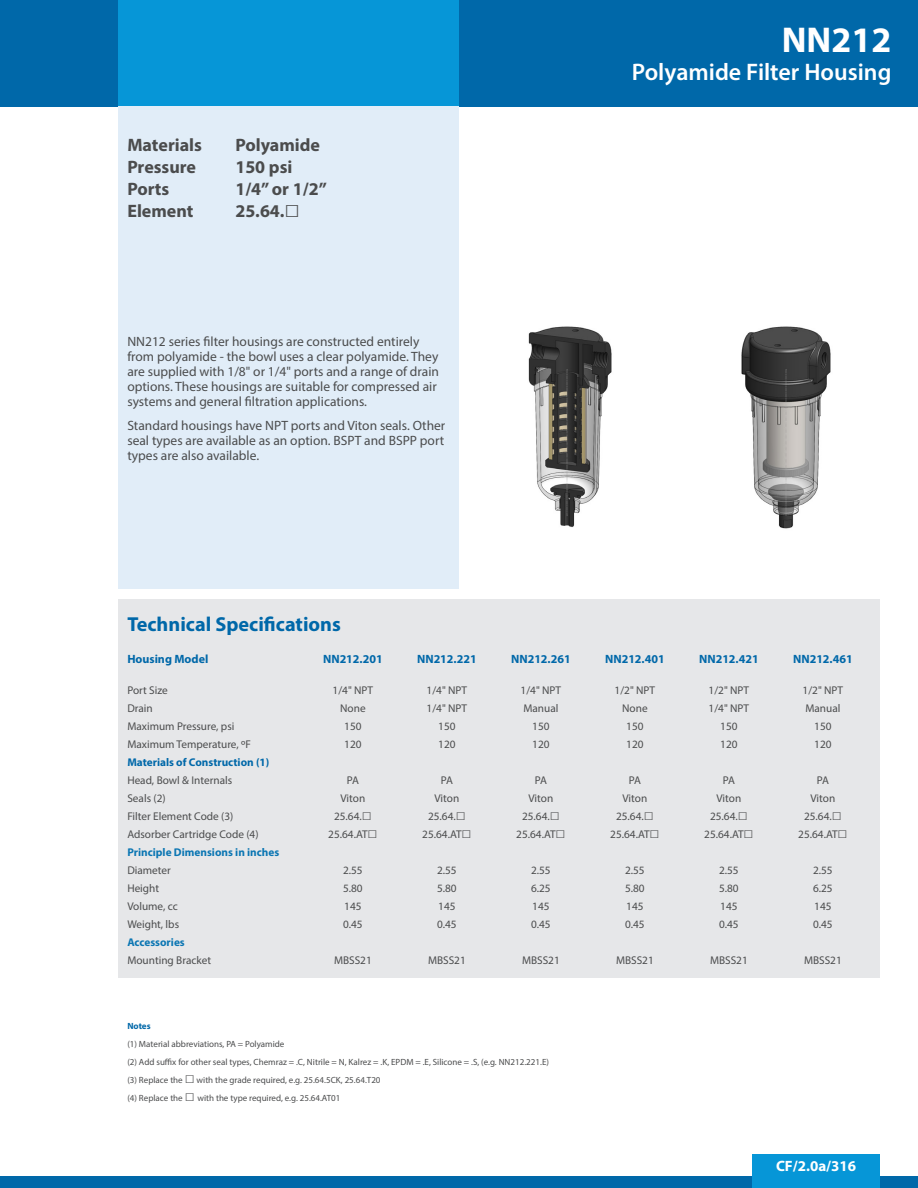
<style>
.page{position:relative;width:918px;height:1188px;background:#fff}
.page>*{position:absolute;margin:0;border:0;box-sizing:border-box;transform-origin:0 0}
.t1{font:700 36px "Myriad Pro";color:#fff}
.t2{font:600 24px "Myriad Pro";color:#fff}
.t3{font:700 20.25px "Myriad Pro";color:#0068a9}
.t4{font:700 18px "Myriad Pro";color:#4b4c4d}
.t5{font:700 15px "Myriad Pro";color:#fff}
.t6{font:13.5px/15px "Myriad Pro";color:#4b4c4d}
.t7{font:700 12px "Myriad Pro";color:#0068a9}
.t8{font:11.25px/18px "Myriad Pro";color:#4b4c4d;text-align:center}
.t9{font:700 11.25px "Myriad Pro";color:#0b76b3}
.t10{font:9px/18px "Myriad Pro";color:#4b4c4d}
.t11{font:700 9px "Myriad Pro";color:#0068a9}
.s1{font-family:"Trebuchet MS";font-size:25.5px}
.s2{font-size:12px}
.s3{font-weight:700;color:#0068a9}
.s4{font-family:"Trebuchet MS";font-weight:700;font-size:16.5px}
.s5{font-family:"Trebuchet MS";font-size:16.5px}
</style>
<div class="page">
<div style="left:0;top:0;width:918px;height:106px;background:#0068a9"></div>
<div style="left:119px;top:0;width:340px;height:106px;background:#0696d7"></div>
<div style="left:119px;top:106px;width:340px;height:482px;background:#e1edf8"></div>
<div style="left:0;top:1176px;width:918px;height:12px;background:#0068a9"></div>
<div style="left:752px;top:1154px;width:128px;height:34px;background:#0696d7"></div>
<div style="left:119px;top:599px;width:761px;height:379px;background:#e6e7e9"></div>
<img style="left:528px;top:326px;width:84px;height:201px">
<img style="left:741px;top:326px;width:90px;height:203px">
<h3 class="t4" style="left:127px;top:134px;width:76px">Materials</h3>
<h3 class="t4" style="left:235px;top:134px;width:86px">Polyamide</h3>
<h3 class="t4" style="left:127px;top:155px;width:70px">Pressure</h3>
<h3 class="t4" style="left:235px;top:155px;width:59px">150 psi</h3>
<h3 class="t4" style="left:127px;top:177px;width:44px">Ports</h3>
<h3 class="t4" style="left:235px;top:177px;width:93px">1/4” or 1/2”</h3>
<h3 class="t4" style="left:127px;top:199px;width:68px">Element</h3>
<h3 class="t4" style="left:235px;top:199px;width:66px">25.64.<span class="s1">□</span></h3>
<p class="t6" style="left:127px;top:334px;width:313px">NN212 series filter housings are constructed entirely from polyamide - the bowl uses a clear polyamide. They are supplied with 1/8" or 1/4" ports and a range of drain options. These housings are suitable for compressed air systems and general filtration applications.</p>
<p class="t6" style="left:127px;top:418px;width:320px;text-align:justify">Standard housings have NPT ports and Viton seals. Other seal types are available as an option. BSPT and BSPP port types are also available.</p>
<h1 class="t1" style="left:782px;top:17px;width:111px">NN212</h1>
<h2 class="t2" style="left:632px;top:57px;width:261px">Polyamide Filter Housing</h2>
<h3 class="t3" style="left:127px;top:611px;width:215px">Technical Specifications</h3>
<p class="t7" style="left:127px;top:651px;width:83px">Housing Model</p>
<p class="t8" style="left:127px;top:681px;width:144px;text-align:left">Port Size<br>Drain<br>Maximum Pressure, psi<br>Maximum Temperature, <span class="s2">o</span>F<br><span class="s3">Materials of Construction (1)</span></p>
<p class="t8" style="left:127px;top:771px;width:133px;text-align:left">Head, Bowl &amp; Internals<br>Seals (2)<br>Filter Element Code (3)<br>Adsorber Cartridge Code (4)</p>
<p class="t9" style="left:127px;top:845px;width:154px">Principle Dimensions in inches</p>
<p class="t8" style="left:127px;top:861px;width:53px;text-align:left">Diameter<br>Height<br>Volume, cc<br>Weight, lbs</p>
<p class="t9" style="left:127px;top:935px;width:59px">Accessories</p>
<p class="t8" style="left:127px;top:951px;width:85px">Mounting Bracket</p>
<p class="t7" style="left:323px;top:651px;width:61px">NN212.201</p>
<p class="t8" style="left:333px;top:681px;width:42px">1/4" NPT<br>None<br>150<br>120</p>
<p class="t8" style="left:328px;top:771px;width:51px">PA<br>Viton<br>25.64.<span class="s4">□<br></span>25.64.AT<span class="s4">□</span></p>
<p class="t8" style="left:343px;top:861px;width:21px;text-align:justify">2.55<br>5.80<br>145<br>0.45</p>
<p class="t8" style="left:334px;top:951px;width:39px">MBSS21</p>
<p class="t7" style="left:417px;top:651px;width:61px">NN212.221</p>
<p class="t8" style="left:427px;top:681px;width:42px">1/4" NPT<br>1/4" NPT<br>150<br>120</p>
<p class="t8" style="left:422px;top:771px;width:51px">PA<br>Viton<br>25.64.<span class="s4">□<br></span>25.64.AT<span class="s4">□</span></p>
<p class="t8" style="left:437px;top:861px;width:21px;text-align:justify">2.55<br>5.80<br>145<br>0.45</p>
<p class="t8" style="left:428px;top:951px;width:39px">MBSS21</p>
<p class="t7" style="left:511px;top:651px;width:61px">NN212.261</p>
<p class="t8" style="left:521px;top:681px;width:42px">1/4" NPT<br>Manual<br>150<br>120</p>
<p class="t8" style="left:516px;top:771px;width:51px">PA<br>Viton<br>25.64.<span class="s4">□<br></span>25.64.AT<span class="s4">□</span></p>
<p class="t8" style="left:531px;top:861px;width:21px;text-align:justify">2.55<br>6.25<br>145<br>0.45</p>
<p class="t8" style="left:522px;top:951px;width:39px">MBSS21</p>
<p class="t11" style="left:127px;top:1020px;width:25px">Notes</p>
<p class="t10" style="left:127px;top:1035px;width:423px">(1) Material abbreviations, PA = Polyamide<br>(2) Add suffix for other seal types, Chemraz = .C, Nitrile = N, Kalrez = .K, EPDM = .E, Silicone = .S, (e.g. NN212.221.E) (3) Replace the <span class="s4">□</span> with the grade required, e.g. 25.64.5CK, 25.64.T20<br>(4) Replace the <span class="s5">□</span> with the type required, e.g. 25.64.AT01</p>
<p class="t7" style="left:605px;top:651px;width:61px">NN212.401</p>
<p class="t8" style="left:615px;top:681px;width:42px">1/2" NPT<br>None<br>150<br>120</p>
<p class="t8" style="left:610px;top:771px;width:51px">PA<br>Viton<br>25.64.<span class="s4">□<br></span>25.64.AT<span class="s4">□</span></p>
<p class="t8" style="left:625px;top:861px;width:21px;text-align:justify">2.55<br>5.80<br>145<br>0.45</p>
<p class="t8" style="left:616px;top:951px;width:39px">MBSS21</p>
<p class="t7" style="left:699px;top:651px;width:61px">NN212.421</p>
<p class="t8" style="left:709px;top:681px;width:42px">1/2" NPT<br>1/4" NPT<br>150<br>120</p>
<p class="t8" style="left:704px;top:771px;width:51px">PA<br>Viton<br>25.64.<span class="s4">□<br></span>25.64.AT<span class="s4">□</span></p>
<p class="t8" style="left:719px;top:861px;width:21px;text-align:justify">2.55<br>5.80<br>145<br>0.45</p>
<p class="t8" style="left:710px;top:951px;width:39px">MBSS21</p>
<p class="t7" style="left:793px;top:651px;width:61px">NN212.461</p>
<p class="t8" style="left:803px;top:681px;width:42px">1/2" NPT<br>Manual<br>150<br>120</p>
<p class="t8" style="left:798px;top:771px;width:51px">PA<br>Viton<br>25.64.<span class="s4">□<br></span>25.64.AT<span class="s4">□</span></p>
<p class="t8" style="left:813px;top:861px;width:21px;text-align:justify">2.55<br>6.25<br>145<br>0.45</p>
<p class="t8" style="left:804px;top:951px;width:39px">MBSS21</p>
<h3 class="t5" style="left:776px;top:1157px;width:82px">CF/2.0a/316</h3>
</div>
